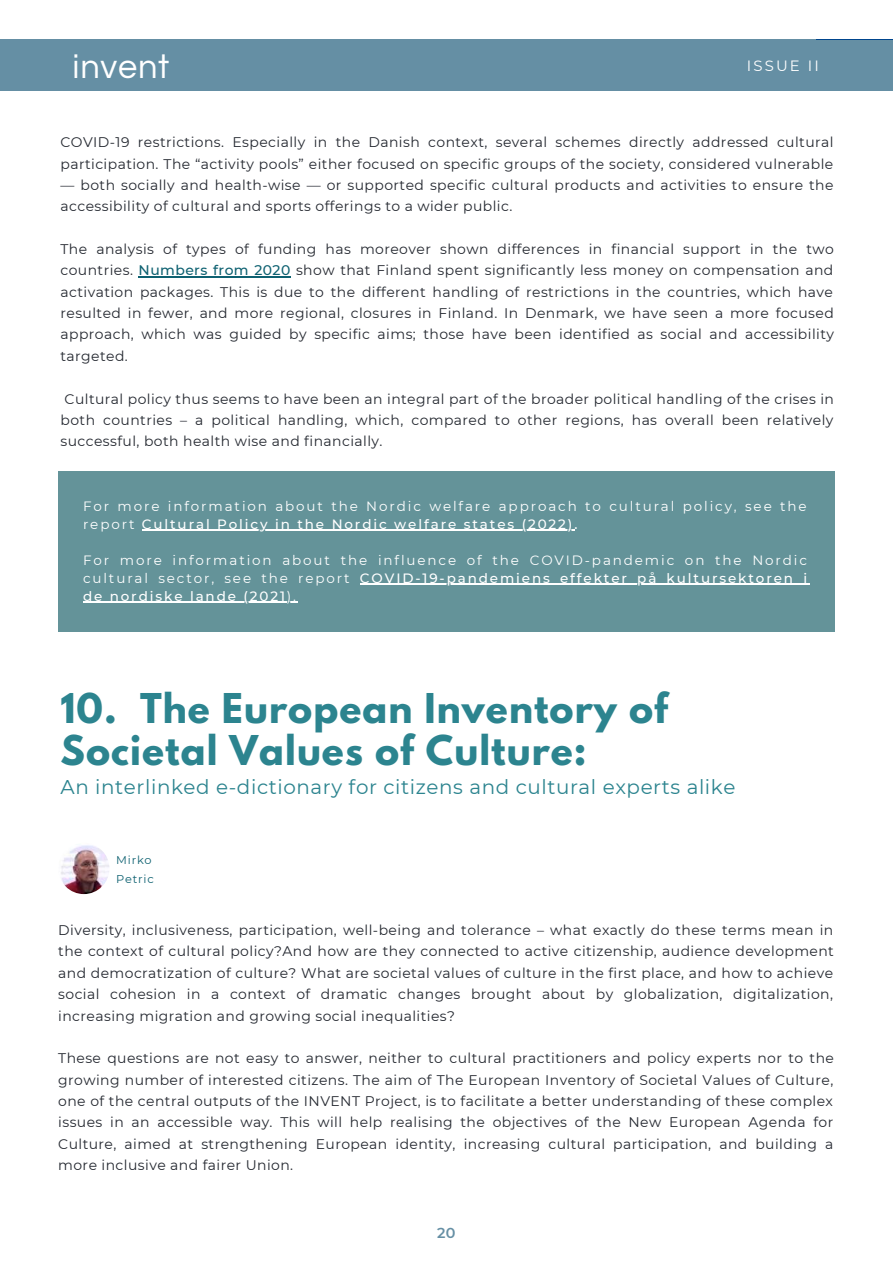
<style>
.page{position:relative;width:893px;height:1264px;background:#fff}
.page>*{position:absolute;margin:0;border:0;box-sizing:border-box;transform-origin:0 0}
.t1{font:700 36.3px/41.5px "League Spartan";letter-spacing:.03em;color:#2c848f}
.t2{font:34.35px "Questrial";letter-spacing:.02em;color:#fff}
.t3{font:19.95px "Montserrat";letter-spacing:.03em;color:#2c848f}
.t4{font:14.85px "Montserrat";letter-spacing:.14em;color:#fff}
.t5{font:600 14.4px "Montserrat";color:#658fa4}
.t6{font:13.95px/21.3px "Montserrat";letter-spacing:.03em;color:#242830;text-align:justify}
.t7{font:13.5px/18px "Montserrat";letter-spacing:.14em;color:#fff}
.t8{font:11.4px/19.8px "Montserrat";letter-spacing:.07em;color:#0e6171}
.s1{font-weight:500;color:#0e6171}
.s2{font-weight:500}
</style>
<div class="page">
<hr style="left:139px;top:276px;width:152px;height:1px;background:#0e6171">
<div style="left:58px;top:471px;width:776px;height:160px;background:#649399"></div>
<hr style="left:142px;top:530px;width:432px;height:1px;background:#fff">
<hr style="left:360px;top:584px;width:449px;height:1px;background:#fff">
<hr style="left:83px;top:601px;width:204px;height:2px;background:#fff">
<svg style="left:287px;top:601px;width:11px;height:2px"></svg>
<div style="left:0;top:40px;width:892px;height:51px;background:#658fa4"></div>
<img style="left:58px;top:842px;width:51px;height:52px;border-radius:50%">
<h2 class="t2" style="left:73px;top:49px;width:98px">invent</h2>
<p class="t4" style="left:747px;top:56px;width:73px">ISSUE II</p>
<p class="t4" style="left:58px;top:56px;width:125px">AUGUST 2022</p>
<p class="t4" style="left:731px;top:56px;width:73px">ISSUE II</p>
<p class="t6" style="left:60px;top:131px;width:774px">COVID-19 restrictions. Especially in the Danish context, several schemes directly addressed cultural participation. The “activity pools” either focused on specific groups of the society, considered vulnerable</p>
<p class="t6" style="left:60px;top:174px;width:774px">— both socially and health-wise — or supported specific cultural products and activities to ensure the accessibility of cultural and sports offerings to a wider public.</p>
<p class="t6" style="left:60px;top:238px;width:775px">The analysis of types of funding has moreover shown differences in financial support in the two countries. <span class="s1">Numbers from 2020</span> show that Finland spent significantly less money on compensation and activation packages. This is due to the different handling of restrictions in the countries, which have resulted in fewer, and more regional, closures in Finland. In Denmark, we have seen a more focused approach, which was guided by specific aims; those have been identified as social and accessibility targeted.</p>
<p class="t6" style="left:60px;top:388px;width:774px">Cultural policy thus seems to have been an integral part of the broader political handling of the crises in both countries – a political handling, which, compared to other regions, has overall been relatively successful, both health wise and financially.</p>
<p class="t7" style="left:83px;top:497px;width:725px">For more information about the Nordic welfare approach to cultural policy, see the report <span class="s2">Cultural Policy in the Nordic welfare states (2022).</span></p>
<p class="t7" style="left:83px;top:551px;width:725px;text-align:justify">For more information about the influence of the COVID-pandemic on the Nordic cultural sector, see the report <span class="s2">COVID-19-pandemiens effekter på kultursektoren i de nordiske lande (2021</span>).</p>
<h1 class="t1" style="left:60px;top:692px;width:608px">10. The European Inventory of<br>Societal Values of Culture:</h1>
<h3 class="t3" style="left:60px;top:774px;width:676px">An interlinked e-dictionary for citizens and cultural experts alike</h3>
<p class="t8" style="left:116px;top:849px;width:39px">Mirko<br>Petric</p>
<p class="t6" style="left:58px;top:919px;width:777px">Diversity, inclusiveness, participation, well-being and tolerance – what exactly do these terms mean in the context of cultural policy?And how are they connected to active citizenship, audience development and democratization of culture? What are societal values of culture in the first place, and how to achieve social cohesion in a context of dramatic changes brought about by globalization, digitalization, increasing migration and growing social inequalities?</p>
<p class="t6" style="left:58px;top:1047px;width:777px">These questions are not easy to answer, neither to cultural practitioners and policy experts nor to the growing number of interested citizens. The aim of The European Inventory of Societal Values of Culture, one of the central outputs of the INVENT Project, is to facilitate a better understanding of these complex issues in an accessible way. This will help realising the objectives of the New European Agenda for Culture, aimed at strengthening European identity, increasing cultural participation, and building a more inclusive and fairer Union.</p>
<p class="t5" style="left:437px;top:1224px;width:20px">20</p>
</div>
